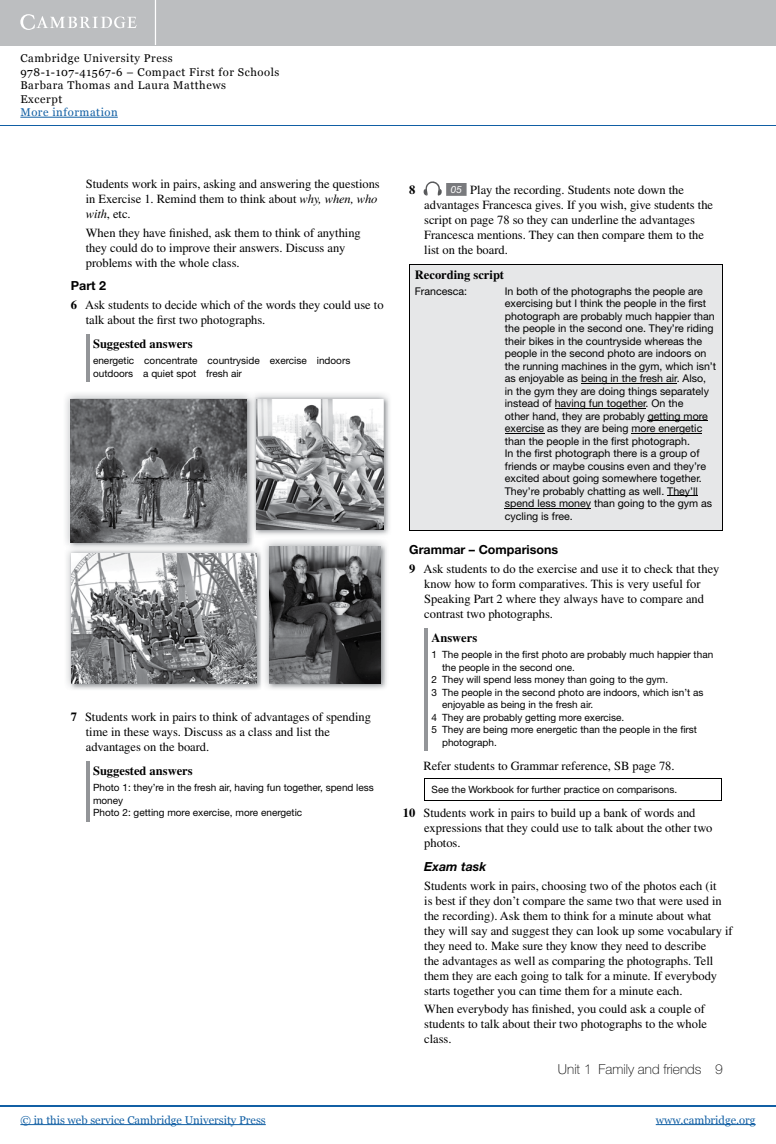
<style>
.page{position:relative;width:776px;height:1144px;background:#fff}
.page>*{position:absolute;margin:0;border:0;box-sizing:border-box;transform-origin:0 0}
.t1{font:100 13.75px "Helvetica Neue LT Std";color:#000}
.t2{font:12.5px/15px "Times LT Std";color:#000}
.t3{font:700 12.5px "Times LT Std";color:#000}
.t4{font:700 12.5px "Helvetica Neue LT Std";color:#000}
.t5{font:italic 700 12.5px "Helvetica Neue LT Std";color:#000}
.t6{font:11.25px/13.4px "Georgia";letter-spacing:.05em;color:#000}
.t7{font:11.25px "Georgia";color:#115fa4}
.t8{font:11.25px "Georgia";letter-spacing:.05em;color:#115fa4}
.t9{font:10.62px/12.5px "Helvetica Neue LT Std";color:#000}
.t10{font:10px/12.5px "Helvetica Neue LT Std";color:#000}
.s1{font-style:italic}
.s2{font-weight:700}
.s3{font-family:"Helvetica Neue LT Std";font-style:italic;font-size:10px;color:#fff}
</style>
<div class="page">
<div style="left:0;top:0;width:776px;height:45px;background:#bcbec0"></div>
<hr style="left:155px;top:0;width:1px;height:45px;background:#fff">
<svg style="left:20px;top:14px;width:117px;height:16px"></svg>
<hr style="left:20px;top:117px;width:98px;height:1px;background:#115fa4">
<hr style="left:0;top:125px;width:776px;height:1px;background:#115fa4">
<hr style="left:0;top:1104px;width:776px;height:1px;background:#115fa4">
<hr style="left:20px;top:1124px;width:246px;height:1px;background:#115fa4">
<hr style="left:656px;top:1124px;width:100px;height:1px;background:#115fa4">
<hr style="left:86px;top:334px;width:4px;height:48px;background:#939598">
<hr style="left:86px;top:761px;width:4px;height:60px;background:#939598">
<svg style="left:423px;top:181px;width:44px;height:15px"></svg>
<div style="left:410px;top:264px;width:313px;height:266px;background:#e6e7e8"></div>
<hr style="left:409px;top:530px;width:314px;height:1px;background:#000">
<hr style="left:409px;top:264px;width:314px;height:1px;background:#000">
<hr style="left:409px;top:265px;width:1px;height:265px;background:#000">
<hr style="left:722px;top:265px;width:1px;height:265px;background:#000">
<hr style="left:581px;top:383px;width:96px;height:1px;background:#000">
<hr style="left:555px;top:408px;width:91px;height:1px;background:#000">
<hr style="left:648px;top:420px;width:60px;height:1px;background:#000">
<hr style="left:505px;top:433px;width:39px;height:1px;background:#000">
<hr style="left:631px;top:433px;width:71px;height:1px;background:#000">
<hr style="left:667px;top:495px;width:31px;height:1px;background:#000">
<hr style="left:505px;top:508px;width:86px;height:1px;background:#000">
<hr style="left:424px;top:628px;width:4px;height:123px;background:#939598">
<hr style="left:424px;top:778px;width:298px;height:1px;background:#000">
<svg style="left:424px;top:779px;width:1px;height:20px"></svg>
<hr style="left:424px;top:799px;width:298px;height:1px;background:#000">
<img style="left:69px;top:397px;width:185px;height:148px">
<img style="left:71px;top:399px;width:176px;height:143px">
<img style="left:248px;top:397px;width:142px;height:140px">
<img style="left:255px;top:397px;width:1px;height:139px">
<img style="left:256px;top:399px;width:127px;height:130px">
<img style="left:70px;top:552px;width:192px;height:137px">
<img style="left:72px;top:553px;width:184px;height:130px">
<img style="left:268px;top:544px;width:119px;height:145px">
<img style="left:269px;top:546px;width:112px;height:137px">
<p class="t6" style="left:20px;top:52px;width:261px">Cambridge University Press<br>978-1-107-41567-6 – Compact First for Schools<br>Barbara Thomas and Laura Matthews<br>Excerpt</p>
<p class="t8" style="left:20px;top:105px;width:99px">More information</p>
<p class="t2" style="left:86px;top:176px;width:295px">Students work in pairs, asking and answering the questions in Exercise 1. Remind them to think about <span class="s1">why, when, who with</span>, etc.</p>
<p class="t2" style="left:86px;top:225px;width:276px">When they have finished, ask them to think of anything they could do to improve their answers. Discuss any problems with the whole class.</p>
<p class="t4" style="left:71px;top:278px;width:37px">Part 2</p>
<p class="t2" style="left:86px;top:297px;width:299px;text-indent:-15px"><span class="s2">6</span> Ask students to decide which of the words they could use to talk about the first two photographs.</p>
<p class="t3" style="left:93px;top:336px;width:101px">Suggested answers</p>
<p class="t10" style="left:93px;top:354px;width:259px">energetic concentrate countryside exercise indoors outdoors a quiet spot fresh air</p>
<p class="t2" style="left:86px;top:708px;width:287px;text-indent:-15px"><span class="s2">7</span> Students work in pairs to think of advantages of spending time in these ways. Discuss as a class and list the advantages on the board.</p>
<p class="t3" style="left:93px;top:763px;width:101px">Suggested answers</p>
<p class="t10" style="left:93px;top:781px;width:282px">Photo 1: they’re in the fresh air, having fun together, spend less money<br>Photo 2: getting more exercise, more energetic</p>
<p class="t3" style="left:409px;top:182px;width:8px">8</p>
<p class="t2" style="left:424px;top:182px;width:290px;text-indent:27px"><span class="s3">05</span> Play the recording. Students note down the advantages Francesca gives. If you wish, give students the script on page 78 so they can underline the advantages Francesca mentions. They can then compare them to the list on the board.</p>
<p class="t3" style="left:415px;top:267px;width:91px">Recording script</p>
<p class="t9" style="left:415px;top:284px;width:54px">Francesca:</p>
<p class="t9" style="left:505px;top:284px;width:213px">In both of the photographs the people are exercising but I think the people in the first photograph are probably much happier than the people in the second one. They’re riding their bikes in the countryside whereas the people in the second photo are indoors on the running machines in the gym, which isn’t as enjoyable as being in the fresh air. Also, in the gym they are doing things separately instead of having fun together. On the<br>other hand, they are probably getting more exercise as they are being more energetic than the people in the first photograph.<br>In the first photograph there is a group of friends or maybe cousins even and they’re excited about going somewhere together.<br>They’re probably chatting as well. They’ll spend less money than going to the gym as cycling is free.</p>
<p class="t4" style="left:409px;top:542px;width:151px">Grammar – Comparisons</p>
<p class="t2" style="left:424px;top:561px;width:296px;text-indent:-15px"><span class="s2">9</span> Ask students to do the exercise and use it to check that they know how to form comparatives. This is very useful for Speaking Part 2 where they always have to compare and contrast two photographs.</p>
<p class="t3" style="left:431px;top:630px;width:47px">Answers</p>
<p class="t10" style="left:431px;top:648px;width:283px">1 The people in the first photo are probably much happier than</p>
<p class="t10" style="left:442px;top:660px;width:134px">the people in the second one.</p>
<p class="t10" style="left:431px;top:673px;width:238px">2 They will spend less money than going to the gym.</p>
<p class="t10" style="left:431px;top:685px;width:273px">3 The people in the second photo are indoors, which isn’t as</p>
<p class="t10" style="left:442px;top:698px;width:153px">enjoyable as being in the fresh air.</p>
<p class="t10" style="left:431px;top:710px;width:194px">4 They are probably getting more exercise.</p>
<p class="t10" style="left:431px;top:723px;width:267px">5 They are being more energetic than the people in the first</p>
<p class="t10" style="left:442px;top:735px;width:56px">photograph.</p>
<p class="t2" style="left:423px;top:758px;width:253px">Refer students to Grammar reference, SB page 78.</p>
<p class="t10" style="left:432px;top:782px;width:247px">See the Workbook for further practice on comparisons.</p>
<p class="t2" style="left:424px;top:805px;width:290px;text-indent:-21px"><span class="s2">10</span> Students work in pairs to build up a bank of words and expressions that they could use to talk about the other two photos.</p>
<p class="t5" style="left:424px;top:858px;width:64px">Exam task</p>
<p class="t2" style="left:424px;top:877px;width:310px">Students work in pairs, choosing two of the photos each (it<br>is best if they don’t compare the same two that were used in the recording). Ask them to think for a minute about what they will say and suggest they can look up some vocabulary if they need to. Make sure they know they need to describe<br>the advantages as well as comparing the photographs. Tell them they are each going to talk for a minute. If everybody starts together you can time them for a minute each.</p>
<p class="t2" style="left:424px;top:1001px;width:284px">When everybody has finished, you could ask a couple of students to talk about their two photographs to the whole class.</p>
<p class="t1" style="left:558px;top:1061px;width:166px">Unit 1 Family and friends 9</p>
<p class="t7" style="left:20px;top:1112px;width:247px">© in this web service Cambridge University Press</p>
<p class="t7" style="left:656px;top:1112px;width:101px">www.cambridge.org</p>
</div>
